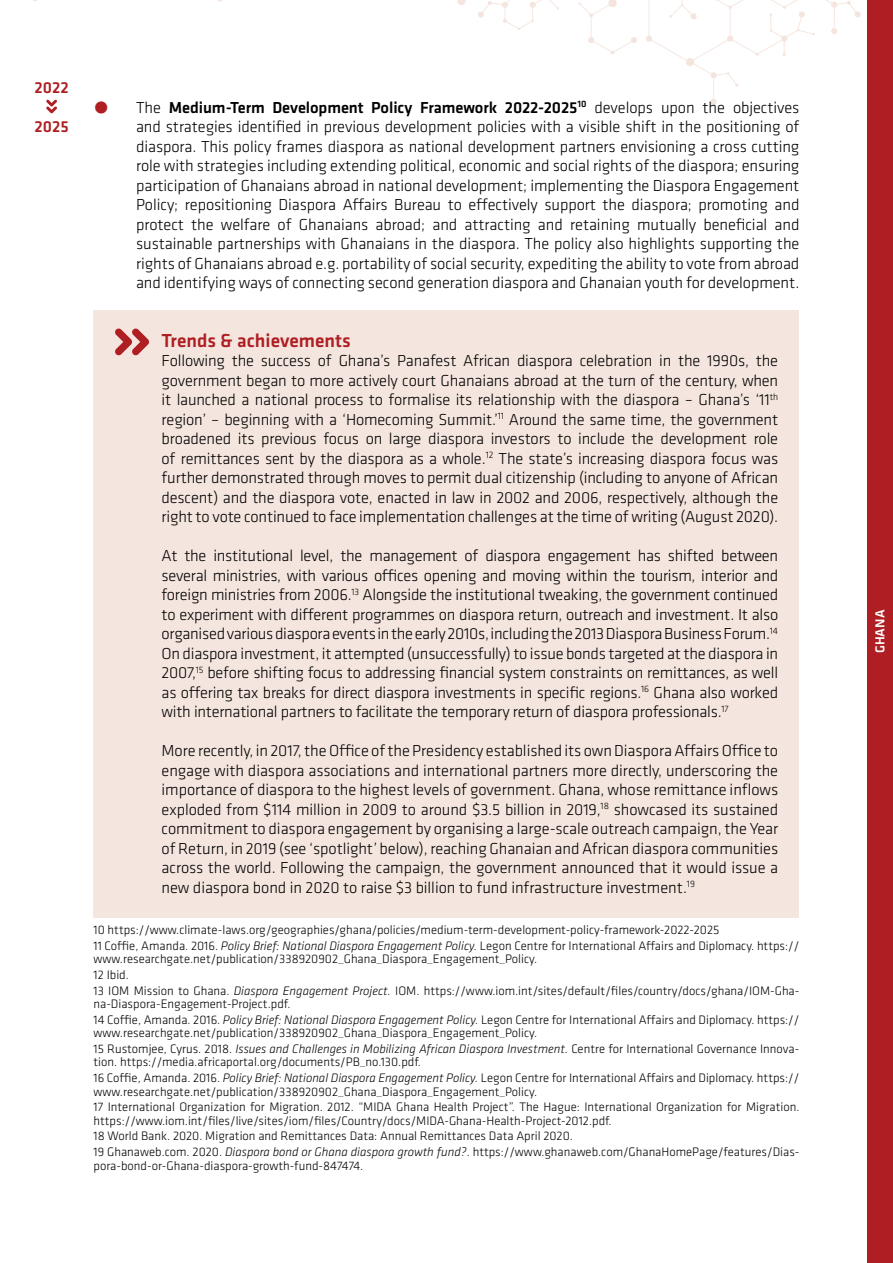
<style>
.page{position:relative;width:893px;height:1263px;background:#fff}
.page>*{position:absolute;margin:0;border:0;box-sizing:border-box;transform-origin:0 0}
.t1{font:500 19.5px "Klavika";color:#af1e23}
.t2{font:300 16.5px/19.5px "Klavika";letter-spacing:-.01em;color:#000;text-align:justify}
.t3{font:500 16.5px "Klavika";color:#af1e23}
.t4{font:500 13.5px "Klavika";color:#fff}
.t5{font:300 12.75px/15.6px "Klavika";color:#000}
.s1{font-weight:700;font-size:45px;color:#af1e23}
.s2{font-weight:500}
.s3{font-style:italic}
</style>
<div class="page">
<div style="left:867px;top:0;width:26px;height:1263px;background:#af1e23"></div>
<svg style="left:578px;top:0;width:59px;height:55px"></svg>
<svg style="left:457px;top:0;width:102px;height:30px"></svg>
<svg style="left:646px;top:0;width:215px;height:105px"></svg>
<div style="left:94px;top:311px;width:705px;height:62px;background:#f4e5de"></div>
<div style="left:94px;top:332px;width:705px;height:215px;background:#f4e5de"></div>
<div style="left:94px;top:527px;width:705px;height:215px;background:#f4e5de"></div>
<div style="left:94px;top:722px;width:705px;height:196px;background:#f4e5de"></div>
<svg style="left:115px;top:328px;width:34px;height:27px"></svg>
<svg style="left:46px;top:100px;width:11px;height:13px"></svg>
<p class="t3" style="left:35px;top:76px;width:35px">2022</p>
<p class="t3" style="left:35px;top:115px;width:36px">2025</p>
<p class="t2" style="left:136px;top:97px;width:665px;text-indent:-43px"><span class="s1">•</span> The <span class="s2">Medium-Term Development Policy Framework 2022-2025</span><sup>10</sup> develops upon the objectives and strategies identified in previous development policies with a visible shift in the positioning of diaspora. This policy frames diaspora as national development partners envisioning a cross cutting role with strategies including extending political, economic and social rights of the diaspora; ensuring participation of Ghanaians abroad in national development; implementing the Diaspora Engagement Policy; repositioning Diaspora Affairs Bureau to effectively support the diaspora; promoting and protect the welfare of Ghanaians abroad; and attracting and retaining mutually beneficial and sustainable partnerships with Ghanaians in the diaspora. The policy also highlights supporting the rights of Ghanaians abroad e.g. portability of social security, expediting the ability to vote from abroad and identifying ways of connecting second generation diaspora and Ghanaian youth for development.</p>
<p class="t1" style="left:162px;top:327px;width:191px">Trends &amp; achievements</p>
<p class="t2" style="left:162px;top:351px;width:618px">Following the success of Ghana’s Panafest African diaspora celebration in the 1990s, the government began to more actively court Ghanaians abroad at the turn of the century, when it launched a national process to formalise its relationship with the diaspora – Ghana’s ‘11<sup>th </sup>region’ – beginning with a ‘Homecoming Summit.’<sup>11</sup> Around the same time, the government broadened its previous focus on large diaspora investors to include the development role of remittances sent by the diaspora as a whole.<sup>12</sup> The state’s increasing diaspora focus was further demonstrated through moves to permit dual citizenship (including to anyone of African descent) and the diaspora vote, enacted in law in 2002 and 2006, respectively, although the right to vote continued to face implementation challenges at the time of writing (August 2020).</p>
<p class="t2" style="left:162px;top:546px;width:618px">At the institutional level, the management of diaspora engagement has shifted between several ministries, with various offices opening and moving within the tourism, interior and foreign ministries from 2006.<sup>13</sup> Alongside the institutional tweaking, the government continued to experiment with different programmes on diaspora return, outreach and investment. It also organised various diaspora events in the early 2010s, including the 2013 Diaspora Business Forum.<sup>14<br></sup>On diaspora investment, it attempted (unsuccessfully) to issue bonds targeted at the diaspora in 2007,<sup>15</sup> before shifting focus to addressing financial system constraints on remittances, as well as offering tax breaks for direct diaspora investments in specific regions.<sup>16</sup> Ghana also worked with international partners to facilitate the temporary return of diaspora professionals.<sup>17</sup></p>
<p class="t2" style="left:162px;top:741px;width:618px">More recently, in 2017, the Office of the Presidency established its own Diaspora Affairs Office to engage with diaspora associations and international partners more directly, underscoring the importance of diaspora to the highest levels of government. Ghana, whose remittance inflows exploded from $114 million in 2009 to around $3.5 billion in 2019,<sup>18</sup> showcased its sustained commitment to diaspora engagement by organising a large-scale outreach campaign, the Year of Return, in 2019 (see ‘spotlight’ below), reaching Ghanaian and African diaspora communities across the world. Following the campaign, the government announced that it would issue a new diaspora bond in 2020 to raise $3 billion to fund infrastructure investment.<sup>19</sup></p>
<p class="t5" style="left:94px;top:922px;width:707px">10 https://www.climate-laws.org/geographies/ghana/policies/medium-term-development-policy-framework-2022-2025<br>11 Coffie, Amanda. 2016. <span class="s3">Policy Brief: National Diaspora Engagement Policy.</span> Legon Centre for International Affairs and Diplomacy. https://</p>
<p class="t5" style="left:94px;top:951px;width:707px">www.researchgate.net/publication/338920902_Ghana_Diaspora_Engagement_Policy.<br>12 Ibid.<br>13 IOM Mission to Ghana. <span class="s3">Diaspora Engagement Project.</span> IOM. https://www.iom.int/sites/default/files/country/docs/ghana/IOM-Gha-</p>
<p class="t5" style="left:94px;top:996px;width:707px">na-Diaspora-Engagement-Project.pdf.<br>14 Coffie, Amanda. 2016. <span class="s3">Policy Brief: National Diaspora Engagement Policy.</span> Legon Centre for International Affairs and Diplomacy. https://</p>
<p class="t5" style="left:94px;top:1025px;width:707px">www.researchgate.net/publication/338920902_Ghana_Diaspora_Engagement_Policy.<br>15 Rustomjee, Cyrus. 2018. <span class="s3">Issues and Challenges in Mobilizing African Diaspora Investment.</span> Centre for International Governance Innova-</p>
<p class="t5" style="left:94px;top:1054px;width:707px">tion. https://media.africaportal.org/documents/PB_no.130.pdf.<br>16 Coffie, Amanda. 2016. <span class="s3">Policy Brief: National Diaspora Engagement Policy.</span> Legon Centre for International Affairs and Diplomacy. https://</p>
<p class="t5" style="left:94px;top:1083px;width:707px">www.researchgate.net/publication/338920902_Ghana_Diaspora_Engagement_Policy.<br>17 International Organization for Migration. 2012. “MIDA Ghana Health Project”. The Hague: International Organization for Migration.</p>
<p class="t5" style="left:94px;top:1112px;width:707px">https://www.iom.int/files/live/sites/iom/files/Country/docs/MIDA-Ghana-Health-Project-2012.pdf.<br>18 World Bank. 2020. Migration and Remittances Data: Annual Remittances Data April 2020.<br>19 Ghanaweb.com. 2020. <span class="s3">Diaspora bond or Ghana diaspora growth fund?</span>. https://www.ghanaweb.com/GhanaHomePage/features/Dias-</p>
<p class="t5" style="left:94px;top:1157px;width:271px">pora-bond-or-Ghana-diaspora-growth-fund-847474.</p>
<p class="t4" style="left:871px;top:653px;width:45px;rotate:-90deg">GHANA</p>
</div>
